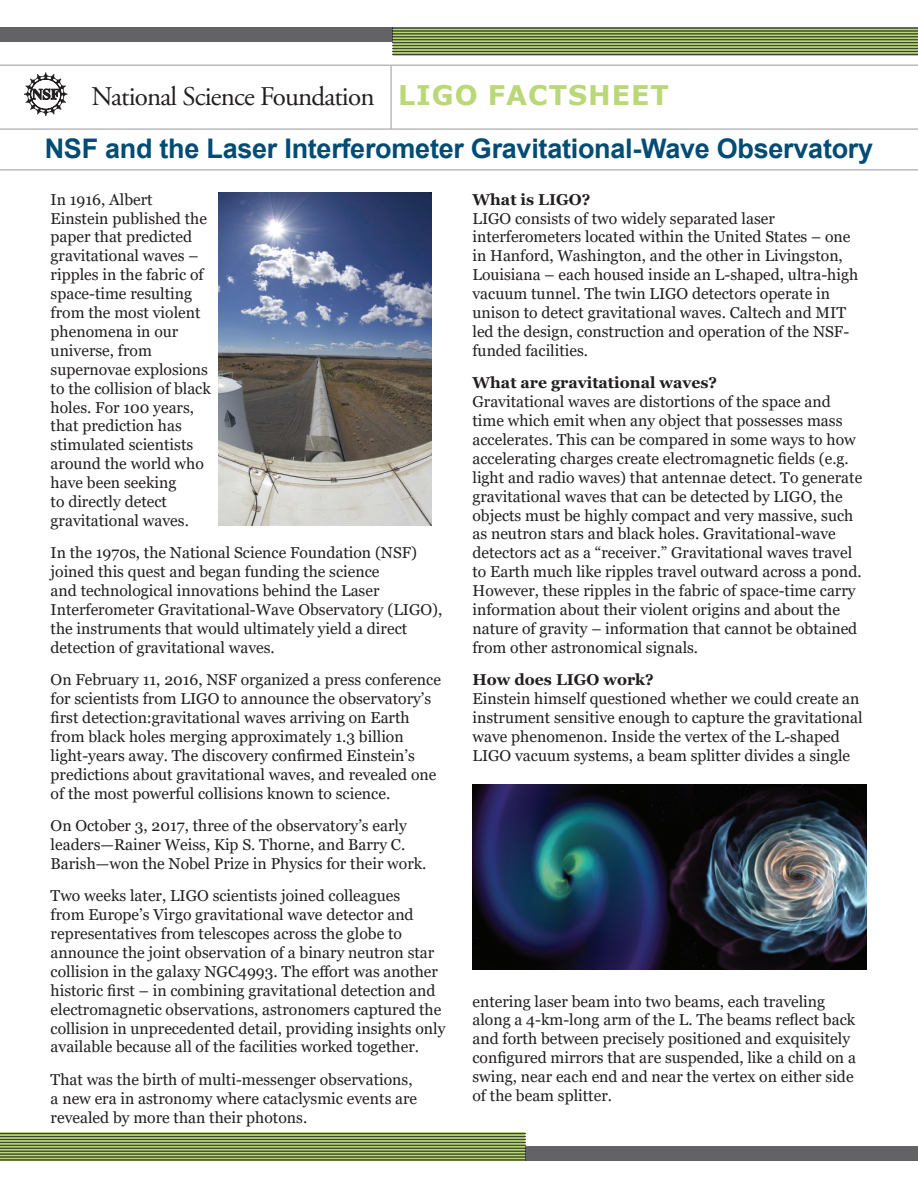
<style>
.page{position:relative;width:918px;height:1188px;background:#fff}
.page>*{position:absolute;margin:0;border:0;box-sizing:border-box;transform-origin:0 0}
.t1{font:700 27px "Arial";letter-spacing:-.01em;color:#004c74}
.t2{font:27px "Adobe Garamond Pro";letter-spacing:-.03em;color:#231f20}
.t3{font:15.75px/18.9px "Georgia";color:#231f20}
.t4{font:700 15.75px "Georgia";color:#231f20}
.s1{font-family:"Verdana";font-weight:700;color:#bad878}
</style>
<div class="page">
<hr style="left:391px;top:66px;width:1px;height:63px;background:#989999">
<svg style="left:24px;top:72px;width:43px;height:44px"></svg>
<hr style="left:0;top:65px;width:918px;height:1px;background:#989999">
<div style="left:0;top:27px;width:878px;height:15px;background:#636366"></div>
<img style="left:393px;top:27px;width:525px;height:29px">
<div style="left:40px;top:1146px;width:878px;height:15px;background:#636366"></div>
<img style="left:0;top:1132px;width:525px;height:29px">
<hr style="left:0;top:129px;width:918px;height:1px;background:#989999">
<hr style="left:0;top:170px;width:918px;height:1px;background:#989999">
<img style="left:218px;top:193px;width:214px;height:332px">
<img style="left:472px;top:784px;width:395px;height:186px">
<h1 class="t2" style="left:92px;top:81px;width:579px">National Science Foundation <span class="s1">LIGO FACTSHEET</span></h1>
<h1 class="t1" style="left:45px;top:130px;width:830px">NSF and the Laser Interferometer Gravitational-Wave Observatory</h1>
<p class="t3" style="left:51px;top:190px;width:162px">In 1916, Albert<br>Einstein published the paper that predicted gravitational waves – ripples in the fabric of space-time resulting from the most violent phenomena in our universe, from supernovae explosions to the collision of black holes. For 100 years, that prediction has stimulated scientists around the world who have been seeking<br>to directly detect gravitational waves.</p>
<p class="t3" style="left:51px;top:544px;width:393px">In the 1970s, the National Science Foundation (NSF) joined this quest and began funding the science<br>and technological innovations behind the Laser Interferometer Gravitational-Wave Observatory (LIGO), the instruments that would ultimately yield a direct detection of gravitational waves.</p>
<p class="t3" style="left:51px;top:671px;width:392px">On February 11, 2016, NSF organized a press conference for scientists from LIGO to announce the observatory’s</p>
<p class="t3" style="left:51px;top:709px;width:361px">first detection:gravitational waves arriving on Earth</p>
<p class="t3" style="left:51px;top:727px;width:355px">from black holes merging approximately 1.3 billion</p>
<p class="t3" style="left:51px;top:746px;width:366px">light-years away. The discovery confirmed Einstein’s</p>
<p class="t3" style="left:51px;top:765px;width:387px">predictions about gravitational waves, and revealed one of the most powerful collisions known to science.</p>
<p class="t3" style="left:51px;top:817px;width:377px">On October 3, 2017, three of the observatory’s early leaders—Rainer Weiss, Kip S. Thorne, and Barry C.<br>Barish—won the Nobel Prize in Physics for their work.</p>
<p class="t3" style="left:51px;top:887px;width:385px">Two weeks later, LIGO scientists joined colleagues from Europe’s Virgo gravitational wave detector and representatives from telescopes across the globe to announce the joint observation of a binary neutron star</p>
<p class="t3" style="left:51px;top:962px;width:389px">collision in the galaxy NGC4993. The effort was another historic first – in combining gravitational detection and</p>
<p class="t3" style="left:51px;top:1000px;width:396px">electromagnetic observations, astronomers captured the collision in unprecedented detail, providing insights only available because all of the facilities worked together.</p>
<p class="t3" style="left:51px;top:1070px;width:368px">That was the birth of multi-messenger observations, a new era in astronomy where cataclysmic events are revealed by more than their photons.</p>
<h1 class="t4" style="left:473px;top:189px;width:119px">What is LIGO?</h1>
<p class="t3" style="left:473px;top:209px;width:387px">LIGO consists of two widely separated laser interferometers located within the United States – one in Hanford, Washington, and the other in Livingston, Louisiana – each housed inside an L-shaped, ultra-high vacuum tunnel. The twin LIGO detectors operate in unison to detect gravitational waves. Caltech and MIT led the design, construction and operation of the NSF&shy;funded facilities.</p>
<h1 class="t4" style="left:473px;top:373px;width:246px">What are gravitational waves?</h1>
<p class="t3" style="left:473px;top:393px;width:385px">Gravitational waves are distortions of the space and time which emit when any object that possesses mass accelerates. This can be compared in some ways to how</p>
<p class="t3" style="left:473px;top:449px;width:378px">accelerating charges create electromagnetic fields (e.g.</p>
<p class="t3" style="left:473px;top:468px;width:391px">light and radio waves) that antennae detect. To generate gravitational waves that can be detected by LIGO, the objects must be highly compact and very massive, such as neutron stars and black holes. Gravitational-wave detectors act as a “receiver.” Gravitational waves travel to Earth much like ripples travel outward across a pond.<br>However, these ripples in the fabric of space-time carry information about their violent origins and about the nature of gravity – information that cannot be obtained from other astronomical signals.</p>
<h1 class="t4" style="left:473px;top:670px;width:183px">How does LIGO work?</h1>
<p class="t3" style="left:473px;top:690px;width:392px">Einstein himself questioned whether we could create an instrument sensitive enough to capture the gravitational wave phenomenon. Inside the vertex of the L-shaped LIGO vacuum systems, a beam splitter divides a single</p>
<p class="t3" style="left:473px;top:992px;width:354px">entering laser beam into two beams, each traveling</p>
<p class="t3" style="left:473px;top:1011px;width:384px">along a 4-km-long arm of the L. The beams reflect back</p>
<p class="t3" style="left:473px;top:1030px;width:379px">and forth between precisely positioned and exquisitely</p>
<p class="t3" style="left:473px;top:1049px;width:385px">configured mirrors that are suspended, like a child on a</p>
<p class="t3" style="left:473px;top:1068px;width:383px">swing, near each end and near the vertex on either side of the beam splitter.</p>
</div>
